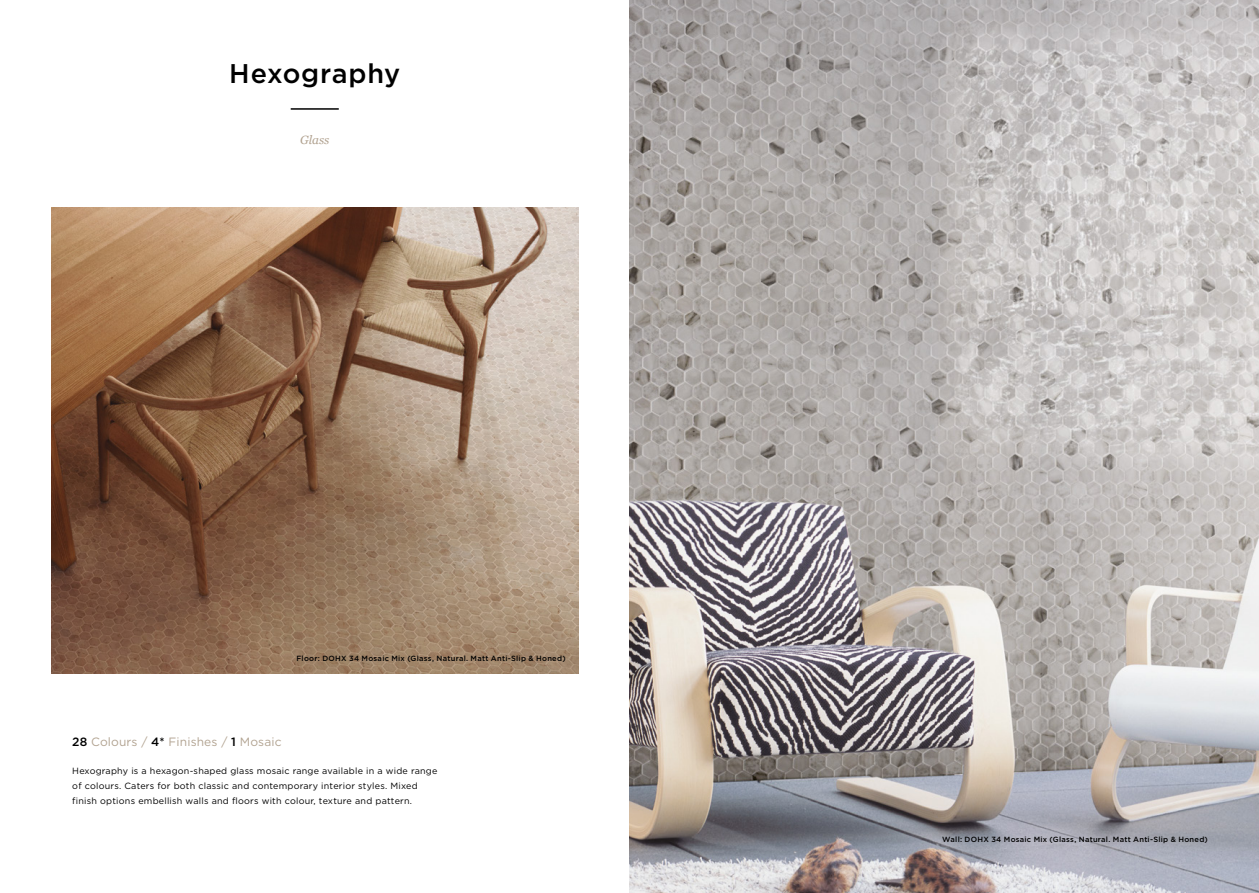
<style>
.page{position:relative;width:1259px;height:893px;background:#fff}
.page>*{position:absolute;margin:0;border:0;box-sizing:border-box;transform-origin:0 0}
.t1{font:500 27px "Gotham";letter-spacing:.025em;color:#000}
.t2{font:12px "Gotham";letter-spacing:.01em;color:#b2a391}
.hero_PF_serif_title{font:italic 12px "Georgia";color:#b2a391}
.hero_PF_serif_title-2{font:9px/15px "Gotham";letter-spacing:.025em;color:#000}
.t3{font:500 7.5px "Gotham";letter-spacing:.04em;color:#000}
.s1{font-weight:500;color:#000}
</style>
<div class="page">
<hr style="left:291px;top:108px;width:48px;height:2px;background:#000">
<img style="left:629px;top:0;width:630px;height:893px">
<img style="left:51px;top:207px;width:527px;height:467px">
<p class="t1" style="left:229px;top:55px;width:173px">Hexography</p>
<p class="hero_PF_serif_title" style="left:300px;top:132px;width:31px">Glass</p>
<p class="t3" style="left:296px;top:654px;width:271px">Floor: DOHX 34 Mosaic Mix (Glass, Natural. Matt Anti-Slip &amp; Honed)</p>
<p class="t2" style="left:72px;top:734px;width:211px"><span class="s1">28</span> Colours / <span class="s1">4*</span> Finishes / <span class="s1">1</span> Mosaic</p>
<p class="hero_PF_serif_title-2" style="left:72px;top:763px;width:367px">Hexography is a hexagon-shaped glass mosaic range available in a wide range of colours. Caters for both classic and contemporary interior styles. Mixed finish options embellish walls and floors with colour, texture and pattern.</p>
<p class="t3" style="left:942px;top:834px;width:267px">Wall: DOHX 34 Mosaic Mix (Glass, Natural. Matt Anti-Slip &amp; Honed)</p>
</div>
